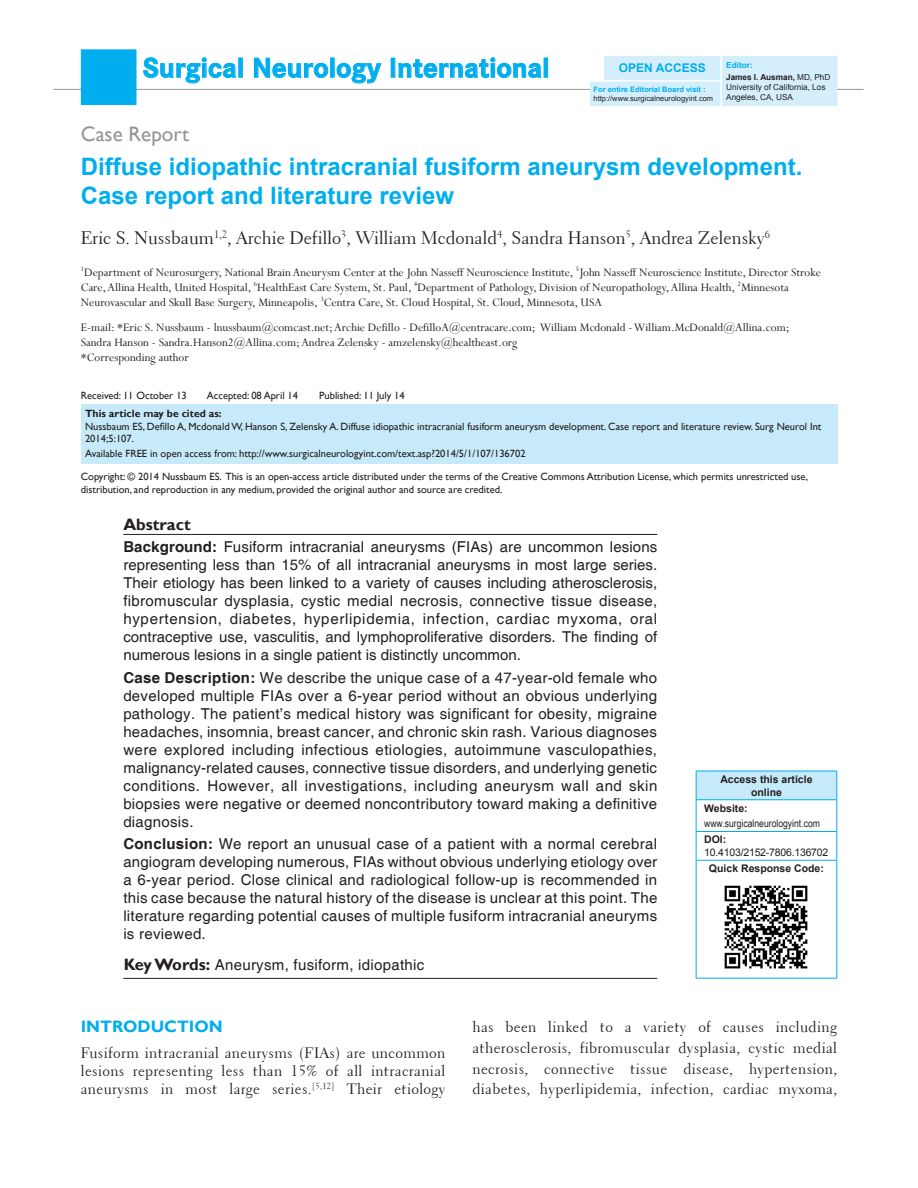
<style>
.page{position:relative;width:918px;height:1188px;background:#fff}
.page>*{position:absolute;margin:0;border:0;box-sizing:border-box;transform-origin:0 0}
.t1{font:700 27px "Corporate SBQ";color:#00aeef}
.AT{font:700 24px/28.8px "Arial";color:#00aeef}
.AH{font:21px "Gill Sans";color:#939598}
.AU{font:18px "Transitional 521 BT Roman A";color:#231f20}
.TX{font:700 16.5px "Gill Sans";color:#00aeef}
.ABSH{font:700 16.5px "Gill Sans";color:#231f20}
.ABS{font:15px/18px "Helvetica";letter-spacing:.02em;color:#231f20;text-align:justify}
.TX-2{font:15px/20.9px "Transitional 521 BT Roman A";letter-spacing:.02em;color:#231f20;text-align:justify}
.KWD{font:15px "Helvetica";letter-spacing:.02em;color:#231f20}
.AFF{font:12.75px/15px "Perpetua";color:#231f20}
.ADD{font:12.75px/15px "Perpetua";color:#231f20}
.t2{font:700 12px "Arial";color:#00aeef}
.Published{font:10.5px/12.6px "Gill Sans";color:#231f20}
.HIS{font:10.5px "Gill Sans";color:#231f20}
.AAO{font:700 10.5px/12.6px "Arial";color:#231f20;text-align:center}
.WEB{font:10.5px "Arial Narrow";color:#231f20}
.WEB-2{font:10.5px/12.6px "Arial";letter-spacing:-.02em;color:#231f20}
.WEB-3{font:700 10.5px "Arial";color:#231f20}
.t3{font:8.25px/9.9px "Arial";letter-spacing:-.005em;color:#231f20}
.t4{font:700 8.25px/12px "Arial";letter-spacing:-.005em;color:#231f20}
.t5{font:7.5px "Arial";color:#231f20}
.t6{font:700 7.5px "Arial";color:#00aeef}
.s1{color:#00aeef}
.s2{font-weight:400}
.s3{font-weight:700}
.s4{font-family:"Gill Sans";font-weight:700;font-size:16.5px}
</style>
<div class="page">
<hr style="left:54px;top:89px;width:810px;height:1px;background:#939598">
<svg style="left:143px;top:57px;width:93px;height:27px"></svg>
<div style="left:239px;top:58px;width:4px;height:20px;border:1px solid #00aeef"></div>
<svg style="left:254px;top:58px;width:74px;height:20px"></svg>
<div style="left:330px;top:58px;width:5px;height:20px;border:1px solid #00aeef"></div>
<svg style="left:337px;top:63px;width:45px;height:21px"></svg>
<svg style="left:398px;top:57px;width:144px;height:33px"></svg>
<div style="left:544px;top:58px;width:4px;height:20px;border:1px solid #00aeef"></div>
<div style="left:81px;top:49px;width:56px;height:56px;background:#00aeef;border:1px solid #00aeef"></div>
<div style="left:723px;top:56px;width:114px;height:50px;background:#d4effb"></div>
<div style="left:605px;top:56px;width:115px;height:24px;background:#d4effb"></div>
<div style="left:591px;top:82px;width:129px;height:24px;background:#d4effb"></div>
<div style="left:696px;top:771px;width:141px;height:29px;background:#c6eafa"></div>
<svg style="left:696px;top:772px;width:1px;height:27px"></svg>
<svg style="left:836px;top:772px;width:1px;height:27px"></svg>
<hr style="left:696px;top:771px;width:141px;height:1px;background:#00aeef">
<hr style="left:696px;top:800px;width:1px;height:31px;background:#00aeef">
<hr style="left:836px;top:800px;width:1px;height:31px;background:#00aeef">
<hr style="left:696px;top:799px;width:141px;height:1px;background:#00aeef">
<svg style="left:696px;top:832px;width:1px;height:28px"></svg>
<svg style="left:836px;top:832px;width:1px;height:28px"></svg>
<hr style="left:696px;top:831px;width:141px;height:1px;background:#00aeef">
<hr style="left:696px;top:861px;width:1px;height:117px;background:#00aeef">
<hr style="left:836px;top:861px;width:1px;height:117px;background:#00aeef">
<hr style="left:696px;top:860px;width:141px;height:1px;background:#00aeef">
<hr style="left:696px;top:978px;width:141px;height:1px;background:#00aeef">
<img style="left:724px;top:885px;width:84px;height:84px">
<hr style="left:123px;top:534px;width:534px;height:1px;background:#231f20">
<hr style="left:123px;top:978px;width:534px;height:1px;background:#231f20">
<div style="left:81px;top:404px;width:757px;height:60px;background:#c6eafa"></div>
<h1 class="t1" style="left:143px;top:51px;width:408px">Surgical Neurology International</h1>
<p class="t4" style="left:726px;top:60px;width:106px"><span class="s1">Editor:<br></span>James I. Ausman, <span class="s2">MD, PhD</span></p>
<p class="t3" style="left:726px;top:82px;width:101px">University of California, Los<br>Angeles, CA, USA</p>
<p class="t2" style="left:619px;top:60px;width:88px">OPEN ACCESS</p>
<p class="t6" style="left:594px;top:84px;width:114px">For entire Editorial Board visit :</p>
<p class="t5" style="left:594px;top:93px;width:121px">http://www.surgicalneurologyint.com</p>
<p class="AH" style="left:81px;top:122px;width:110px">Case Report</p>
<p class="AT" style="left:81px;top:153px;width:723px">Diffuse idiopathic intracranial fusiform aneurysm development.<br>Case report and literature review</p>
<p class="AU" style="left:81px;top:226px;width:691px">Eric S. Nussbaum<sup>1,2</sup>, Archie Defillo<sup>3</sup>, William Mcdonald<sup>4</sup>, Sandra Hanson<sup>5</sup>, Andrea Zelensky<sup>6</sup></p>
<p class="AFF" style="left:81px;top:264px;width:742px"><sup>1</sup>Department of Neurosurgery, National Brain Aneurysm Center at the John Nasseff Neuroscience Institute, <sup>5</sup>John Nasseff Neuroscience Institute, Director Stroke<br>Care, Allina Health, United Hospital, <sup>6</sup>HealthEast Care System, St. Paul, <sup>4</sup>Department of Pathology, Division of Neuropathology, Allina Health, <sup>2</sup>Minnesota<br>Neurovascular and Skull Base Surgery, Minneapolis, <sup>3</sup>Centra Care, St. Cloud Hospital, St. Cloud, Minnesota, USA</p>
<p class="ADD" style="left:81px;top:320px;width:710px">E‑mail: *Eric S. Nussbaum ‑ lnussbaum@comcast.net; Archie Defillo ‑ DefilloA@centracare.com; William Mcdonald ‑ William.McDonald@Allina.com;<br>Sandra Hanson ‑ Sandra.Hanson2@Allina.com;Andrea Zelensky ‑ amzelensky@healtheast.org<br>*Corresponding author</p>
<p class="HIS" style="left:81px;top:390px;width:108px">Received: 11 October 13</p>
<p class="HIS" style="left:207px;top:390px;width:93px">Accepted: 08 April 14</p>
<p class="HIS" style="left:319px;top:390px;width:87px">Published: 11 July 14</p>
<p class="Published" style="left:85px;top:408px;width:738px"><span class="s3">This article may be cited as:<br></span>Nussbaum ES, Defillo A, Mcdonald W, Hanson S, Zelensky A. Diffuse idiopathic intracranial fusiform aneurysm development. Case report and literature review. Surg Neurol Int<br>2014;5:107.</p>
<p class="Published" style="left:85px;top:448px;width:442px">Available FREE in open access from: http://www.surgicalneurologyint.com/text.asp?2014/5/1/107/136702</p>
<p class="Published" style="left:81px;top:471px;width:729px">Copyright: © 2014 Nussbaum ES. This is an open‑access article distributed under the terms of the Creative Commons Attribution License, which permits unrestricted use, distribution, and reproduction in any medium, provided the original author and source are credited.</p>
<p class="ABSH" style="left:123px;top:515px;width:69px">Abstract</p>
<p class="ABS" style="left:123px;top:539px;width:536px"><span class="s3">Background:</span> Fusiform intracranial aneurysms (FIAs) are uncommon lesions representing less than 15% of all intracranial aneurysms in most large series.<br>Their etiology has been linked to a variety of causes including atherosclerosis, fibromuscular dysplasia, cystic medial necrosis, connective tissue disease, hypertension, diabetes, hyperlipidemia, infection, cardiac myxoma, oral contraceptive use, vasculitis, and lymphoproliferative disorders. The finding of numerous lesions in a single patient is distinctly uncommon.</p>
<p class="ABS" style="left:123px;top:669px;width:536px"><span class="s3">Case Description:</span> We describe the unique case of a 47‑year‑old female who developed multiple FIAs over a 6‑year period without an obvious underlying pathology. The patient’s medical history was significant for obesity, migraine headaches, insomnia, breast cancer, and chronic skin rash. Various diagnoses were explored including infectious etiologies, autoimmune vasculopathies, malignancy‑related causes, connective tissue disorders, and underlying genetic conditions. However, all investigations, including aneurysm wall and skin biopsies were negative or deemed noncontributory toward making a definitive diagnosis.</p>
<p class="ABS" style="left:123px;top:835px;width:536px"><span class="s3">Conclusion:</span> We report an unusual case of a patient with a normal cerebral angiogram developing numerous, FIAs without obvious underlying etiology over a 6‑year period. Close clinical and radiological follow‑up is recommended in this case because the natural history of the disease is unclear at this point. The literature regarding potential causes of multiple fusiform intracranial aneuryms is reviewed.</p>
<p class="KWD" style="left:124px;top:956px;width:302px"><span class="s4">Key Words:</span> Aneurysm, fusiform, idiopathic</p>
<p class="AAO" style="left:720px;top:773px;width:94px">Access this article online</p>
<p class="WEB-3" style="left:704px;top:801px;width:45px">Website:</p>
<p class="WEB" style="left:704px;top:816px;width:117px">www.surgicalneurologyint.com</p>
<p class="WEB-2" style="left:704px;top:834px;width:126px"><span class="s3">DOI:<br></span>10.4103/2152-7806.136702</p>
<p class="AAO" style="left:709px;top:863px;width:116px">Quick Response Code:</p>
<p class="TX" style="left:81px;top:1016px;width:143px">INTRODUCTION</p>
<p class="TX-2" style="left:81px;top:1044px;width:366px;line-height:18px">Fusiform intracranial aneurysms (FIAs) are uncommon lesions representing less than 15% of all intracranial aneurysms in most large series.<sup>[5,12]</sup> Their etiology</p>
<p class="TX-2" style="left:472px;top:1016px;width:366px">has been linked to a variety of causes including atherosclerosis, fibromuscular dysplasia, cystic medial necrosis, connective tissue disease, hypertension, diabetes, hyperlipidemia, infection, cardiac myxoma,</p>
</div>
